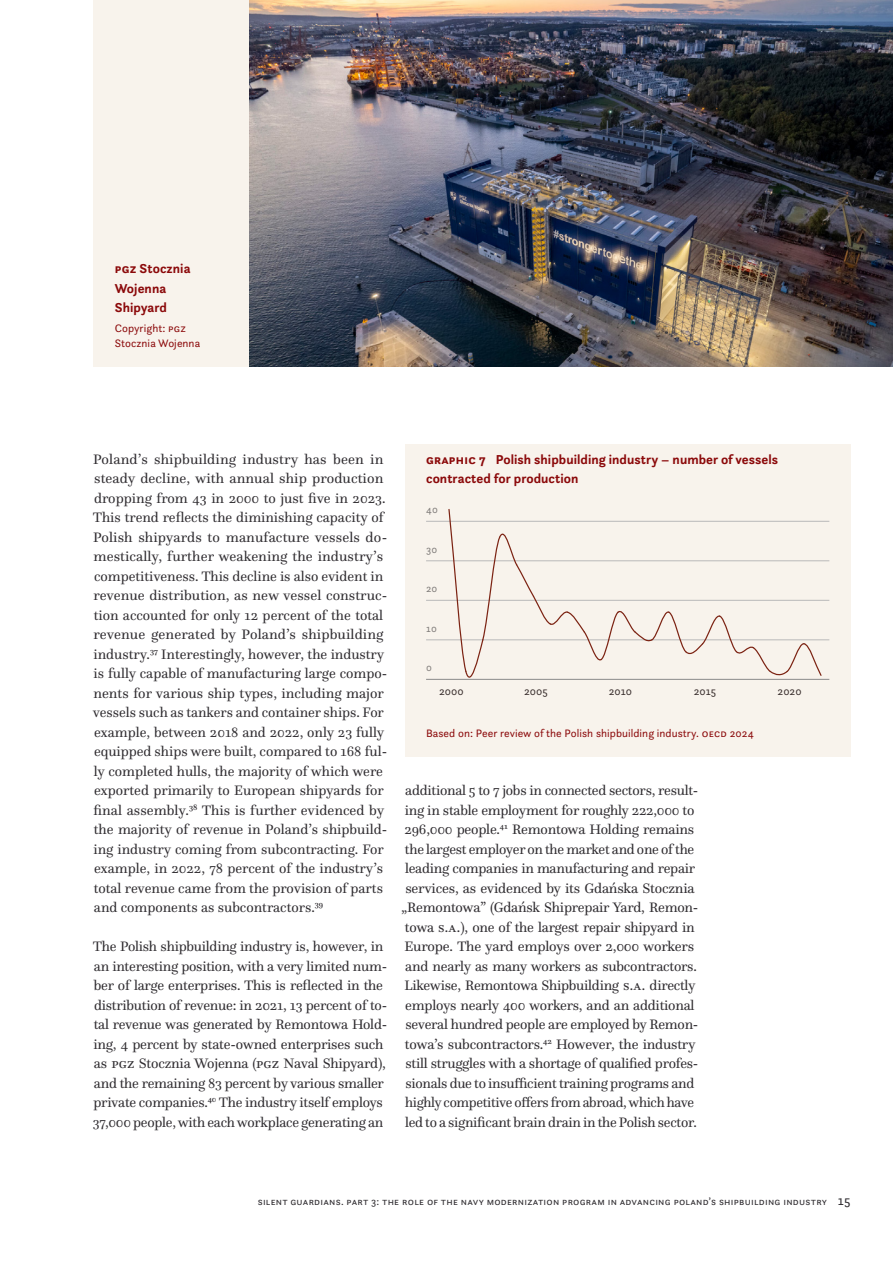
<style>
.page{position:relative;width:893px;height:1263px;background:#fff}
.page>*{position:absolute;margin:0;border:0;box-sizing:border-box;transform-origin:0 0}
.body{font:14.25px/19.5px "Questa";letter-spacing:-.015em;color:#2f2c30}
.caption-foto{font:700 13.5px/19.5px "Questa Sans";letter-spacing:.005em;color:#8b090a}
.infographic-small{font:11.25px/15px "Questa Sans";letter-spacing:.005em;color:#8b090a}
.t1{font:11.25px "Questa Sans";color:#3a2f2e}
.t2{font:10.5px "Questa Sans";letter-spacing:.02em;color:#2f2c30}
.t3{font:10.5px "Questa Sans";color:#807c7a}
.s1{font-size:13.5px}
</style>
<div class="page">
<div style="left:94px;top:0;width:799px;height:366px;background:#f8f3ec"></div>
<div style="left:405px;top:444px;width:445px;height:312px;background:#f8f3ec"></div>
<img style="left:249px;top:0;width:644px;height:366px">
<hr style="left:426px;top:521px;width:403px;height:1px;background:#b9b9b9">
<hr style="left:426px;top:560px;width:403px;height:1px;background:#b9b9b9">
<hr style="left:426px;top:600px;width:403px;height:1px;background:#b9b9b9">
<hr style="left:426px;top:639px;width:403px;height:1px;background:#b9b9b9">
<hr style="left:426px;top:679px;width:403px;height:1px;background:#8a8a8a">
<svg style="left:448px;top:509px;width:375px;height:171px"></svg>
<p class="caption-foto" style="left:115px;top:259px;width:77px">PGZ Stocznia<br>Wojenna<br>Shipyard</p>
<p class="infographic-small" style="left:115px;top:320px;width:87px">Copyright: PGZ<br>Stocznia Wojenna</p>
<p class="body" style="left:93px;top:449px;width:296px">Poland’s shipbuilding industry has been in steady decline, with annual ship production dropping from 43 in 2000 to just five in 2023.<br>This trend reflects the diminishing capacity of Polish shipyards to manufacture vessels do&shy;mestically, further weakening the industry’s competitiveness. This decline is also evident in revenue distribution, as new vessel construc&shy;tion accounted for only 12 percent of the total revenue generated by Poland’s shipbuilding industry.<sup>37</sup> Interestingly, however, the industry is fully capable of manufacturing large compo&shy;nents for various ship types, including major vessels such as tankers and container ships. For example, between 2018 and 2022, only 23 fully equipped ships were built, compared to 168 ful&shy;ly completed hulls, the majority of which were exported primarily to European shipyards for final assembly.<sup>38</sup> This is further evidenced by the majority of revenue in Poland’s shipbuild&shy;ing industry coming from subcontracting. For example, in 2022, 78 percent of the industry’s total revenue came from the provision of parts and components as subcontractors.<sup>39</sup></p>
<p class="body" style="left:93px;top:936px;width:296px">The Polish shipbuilding industry is, however, in an interesting position, with a very limited num&shy;ber of large enterprises. This is reflected in the distribution of revenue: in 2021, 13 percent of to&shy;tal revenue was generated by Remontowa Hold&shy;ing, 4 percent by state-owned enterprises such as PGZ Stocznia Wojenna (PGZ Naval Shipyard), and the remaining 83 percent by various smaller private companies.<sup>40</sup> The industry itself employs 37,000 people, with each workplace generating an</p>
<p class="caption-foto" style="left:426px;top:449px;width:354px">graphic 7 Polish shipbuilding industry – number of vessels contracted for production</p>
<p class="t3" style="left:426px;top:503px;width:13px">40</p>
<p class="t3" style="left:426px;top:542px;width:13px">30</p>
<p class="t3" style="left:426px;top:582px;width:13px">20</p>
<p class="t3" style="left:426px;top:621px;width:12px">10</p>
<p class="t3" style="left:426px;top:661px;width:7px">0</p>
<p class="t1" style="left:439px;top:684px;width:26px">2000</p>
<p class="t1" style="left:524px;top:684px;width:25px">2005</p>
<p class="t1" style="left:609px;top:684px;width:25px">2010</p>
<p class="t1" style="left:694px;top:684px;width:24px">2015</p>
<p class="t1" style="left:778px;top:684px;width:26px">2020</p>
<p class="infographic-small" style="left:426px;top:725px;width:283px">Based on: Peer review of the Polish shipbuilding industry. OECD</p>
<p class="infographic-small" style="left:730px;top:725px;width:26px">2024</p>
<p class="body" style="left:401px;top:780px;width:299px">additional 5 to 7 jobs in connected sectors, result&shy;ing in stable employment for roughly 222,000 to 296,000 people.<sup>41</sup> Remontowa Holding remains the largest employer on the market and one of the leading companies in manufacturing and repair services, as evidenced by its Gdańska Stocznia „Remontowa” (Gdańsk Shiprepair Yard, Remon&shy;towa S.A.), one of the largest repair shipyard in Europe. The yard employs over 2,000 workers and nearly as many workers as subcontractors.<br>Likewise, Remontowa Shipbuilding S.A. directly employs nearly 400 workers, and an additional several hundred people are employed by Remon&shy;towa’s subcontractors.<sup>42</sup> However, the industry still struggles with a shortage of qualified profes&shy;sionals due to insufficient training programs and highly competitive offers from abroad, which have led to a significant brain drain in the Polish sector.</p>
<p class="t2" style="left:258px;top:1194px;width:594px">Silent Guardians. Part 3: The Role of the Navy Modernization Program in Advancing Poland’s Shipbuilding I ndustry <span class="s1">15</span></p>
</div>
